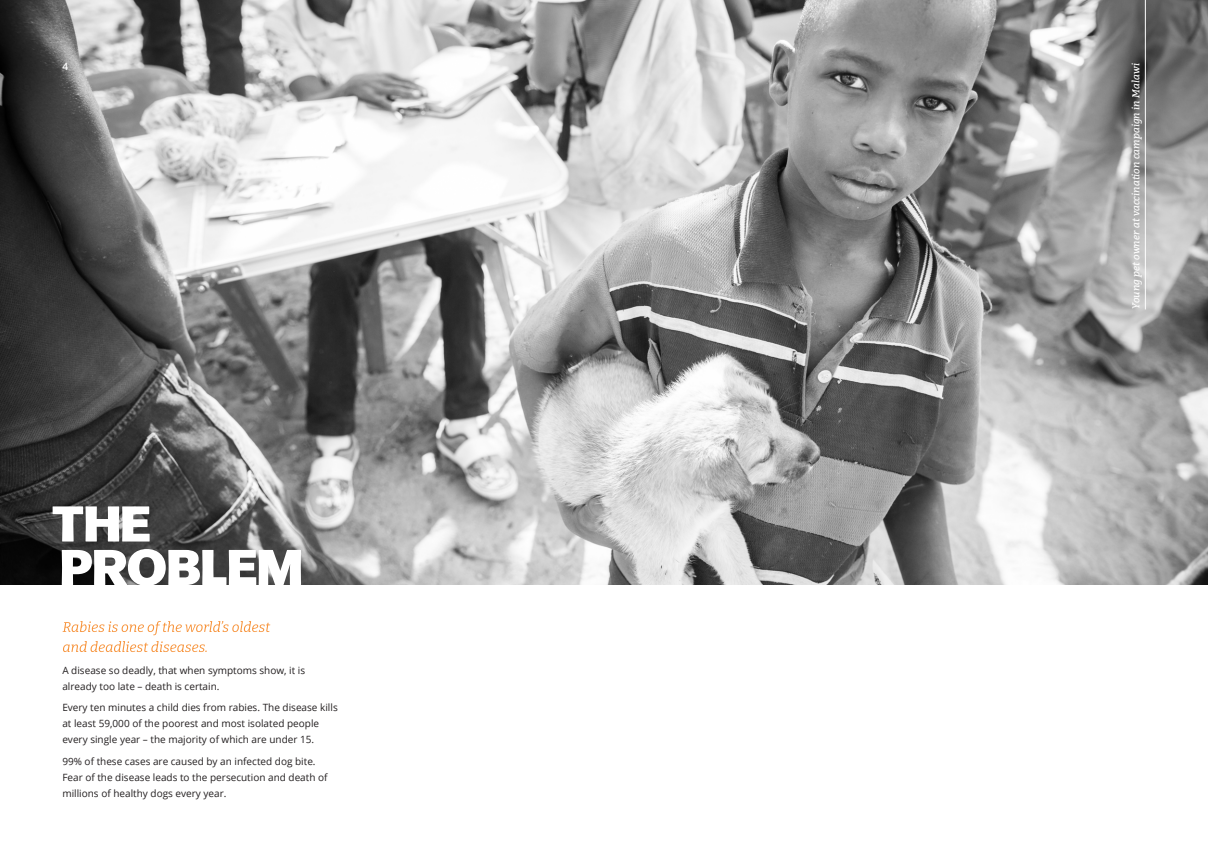
<style>
.page{position:relative;width:1208px;height:859px;background:#fff}
.page>*{position:absolute;margin:0;border:0;box-sizing:border-box;transform-origin:0 0}
.t1{font:italic 10.1px "Bitter";color:#fff}
.t2{font:10px/16px "Open Sans";color:#231f20}
.t3{font:600 10px "Open Sans";color:#fff}
</style>
<div class="page">
<img style="left:0;top:0;width:1208px;height:584px">
<svg style="left:62px;top:549px;width:239px;height:36px"></svg>
<svg style="left:53px;top:506px;width:97px;height:35px"></svg>
<svg style="left:63px;top:641px;width:144px;height:11px"></svg>
<svg style="left:63px;top:621px;width:207px;height:14px"></svg>
<hr style="left:1145px;top:0;width:1px;height:309px;background:#fff">
<p class="t3" style="left:62px;top:60px;width:7px">4</p>
<p class="t2" style="left:62px;top:662px;width:244px">A disease so deadly, that when symptoms show, it is already too late – death is certain.</p>
<p class="t2" style="left:62px;top:699px;width:277px">Every ten minutes a child dies from rabies. The disease kills at least 59,000 of the poorest and most isolated people every single year – the majority of which are under 15.</p>
<p class="t2" style="left:62px;top:753px;width:267px">99% of these cases are caused by an infected dog bite.<br>Fear of the disease leads to the persecution and death of millions of healthy dogs every year.</p>
<p class="t1" style="left:1129px;top:309px;width:248px;rotate:-90deg">Young pet owner at vaccination campaign in Malawi</p>
</div>
